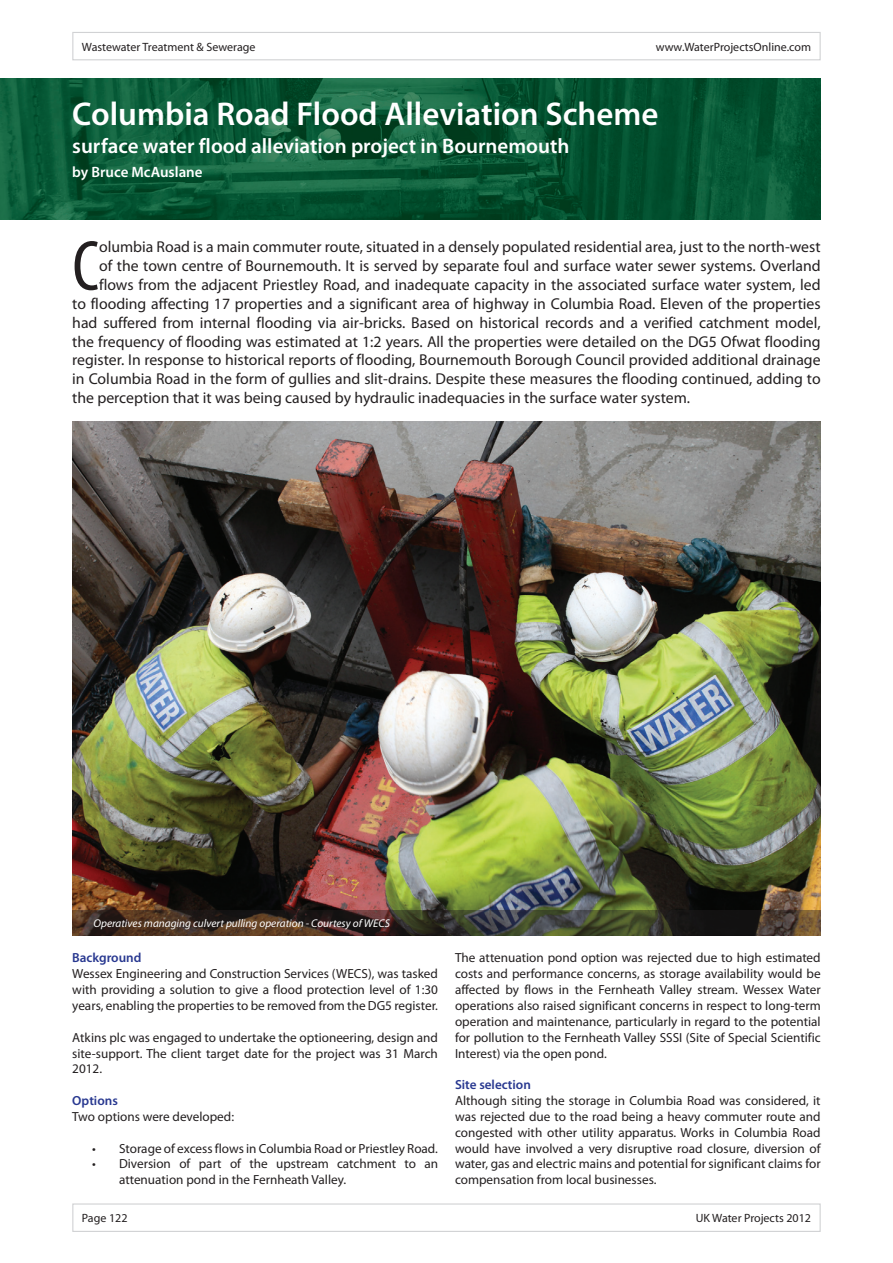
<style>
.page{position:relative;width:893px;height:1263px;background:#fff}
.page>*{position:absolute;margin:0;border:0;box-sizing:border-box;transform-origin:0 0}
.t1{font:condensed 71.85px "Myriad Pro";color:#231f20}
.t2{font:600 33px "Myriad Pro";color:#fff}
.t3{font:600 21px "Myriad Pro";color:#fff}
.t4{font:15.75px "Myriad Pro";color:#231f20}
.t5{font:600 15px "Myriad Pro";color:#fff}
.t6{font:13.2px/15.9px "Myriad Pro";color:#231f20;text-align:justify}
.t7{font:600 13.2px "Myriad Pro";color:#283890}
.t8{font:12px "Myriad Pro";color:#231f20}
.t9{font:italic 11.25px "Myriad Pro";color:#fff}
</style>
<div class="page">
<img style="left:72px;top:421px;width:749px;height:489px">
<div style="left:72px;top:32px;width:749px;height:28px;border:1px solid #d1d2d4"></div>
<div style="left:72px;top:1203px;width:749px;height:29px;border:1px solid #d1d2d4"></div>
<svg style="left:72px;top:910px;width:749px;height:25px;background:#3c3327"></svg>
<img style="left:0;top:79px;width:821px;height:140px">
<p class="t8" style="left:82px;top:39px;width:175px">Wastewater Treatment &amp; Sewerage</p>
<p class="t8" style="left:656px;top:39px;width:157px">www.WaterProjectsOnline.com</p>
<h2 class="t2" style="left:72px;top:93px;width:588px">Columbia Road Flood Alleviation Scheme</h2>
<h3 class="t3" style="left:72px;top:133px;width:499px">surface water flood alleviation project in Bournemouth</h3>
<p class="t5" style="left:72px;top:163px;width:132px">by Bruce McAuslane</p>
<h1 class="t1" style="left:72px;top:223px;width:28px">C</h1>
<p class="t4" style="left:99px;top:237px;width:723px">olumbia Road is a main commuter route, situated in a densely populated residential area, just to the north-west</p>
<p class="t4" style="left:99px;top:256px;width:723px">of the town centre of Bournemouth. It is served by separate foul and surface water sewer systems. Overland</p>
<p class="t4" style="left:99px;top:275px;width:723px">flows from the adjacent Priestley Road, and inadequate capacity in the associated surface water system, led</p>
<p class="t4" style="left:72px;top:294px;width:750px">to flooding affecting 17 properties and a significant area of highway in Columbia Road. Eleven of the properties</p>
<p class="t4" style="left:72px;top:313px;width:750px">had suffered from internal flooding via air-bricks. Based on historical records and a verified catchment model,</p>
<p class="t4" style="left:72px;top:332px;width:750px">the frequency of flooding was estimated at 1:2 years. All the properties were detailed on the DG5 Ofwat flooding</p>
<p class="t4" style="left:72px;top:350px;width:750px">register. In response to historical reports of flooding, Bournemouth Borough Council provided additional drainage</p>
<p class="t4" style="left:72px;top:369px;width:750px">in Columbia Road in the form of gullies and slit-drains. Despite these measures the flooding continued, adding to</p>
<p class="t4" style="left:72px;top:388px;width:619px">the perception that it was being caused by hydraulic inadequacies in the surface water system.</p>
<p class="t9" style="left:94px;top:916px;width:298px">Operatives managing culvert pulling operation - Courtesy of WECS</p>
<p class="t7" style="left:72px;top:950px;width:71px">Background</p>
<p class="t6" style="left:72px;top:966px;width:367px">Wessex Engineering and Construction Services (WECS), was tasked with providing a solution to give a flood protection level of 1:30 years, enabling the properties to be removed from the DG5 register.</p>
<p class="t6" style="left:72px;top:1029px;width:367px">Atkins plc was engaged to undertake the optioneering, design and site-support. The client target date for the project was 31 March 2012.</p>
<p class="t7" style="left:72px;top:1092px;width:47px">Options</p>
<p class="t6" style="left:72px;top:1108px;width:163px">Two options were developed:</p>
<p class="t6" style="left:92px;top:1140px;width:347px">• Storage of excess flows in Columbia Road or Priestley Road.</p>
<p class="t6" style="left:119px;top:1156px;width:320px;text-indent:-27px">• Diversion of part of the upstream catchment to an attenuation pond in the Fernheath Valley.</p>
<p class="t6" style="left:455px;top:950px;width:367px">The attenuation pond option was rejected due to high estimated costs and performance concerns, as storage availability would be affected by flows in the Fernheath Valley stream. Wessex Water operations also raised significant concerns in respect to long-term operation and maintenance, particularly in regard to the potential for pollution to the Fernheath Valley SSSI (Site of Special Scientific Interest) via the open pond.</p>
<p class="t7" style="left:455px;top:1076px;width:77px">Site selection</p>
<p class="t6" style="left:455px;top:1092px;width:367px">Although siting the storage in Columbia Road was considered, it was rejected due to the road being a heavy commuter route and congested with other utility apparatus. Works in Columbia Road would have involved a very disruptive road closure, diversion of water, gas and electric mains and potential for significant claims for compensation from local businesses.</p>
<p class="t8" style="left:82px;top:1211px;width:47px">Page 122</p>
<p class="t8" style="left:696px;top:1211px;width:117px">UK Water Projects 2012</p>
</div>
